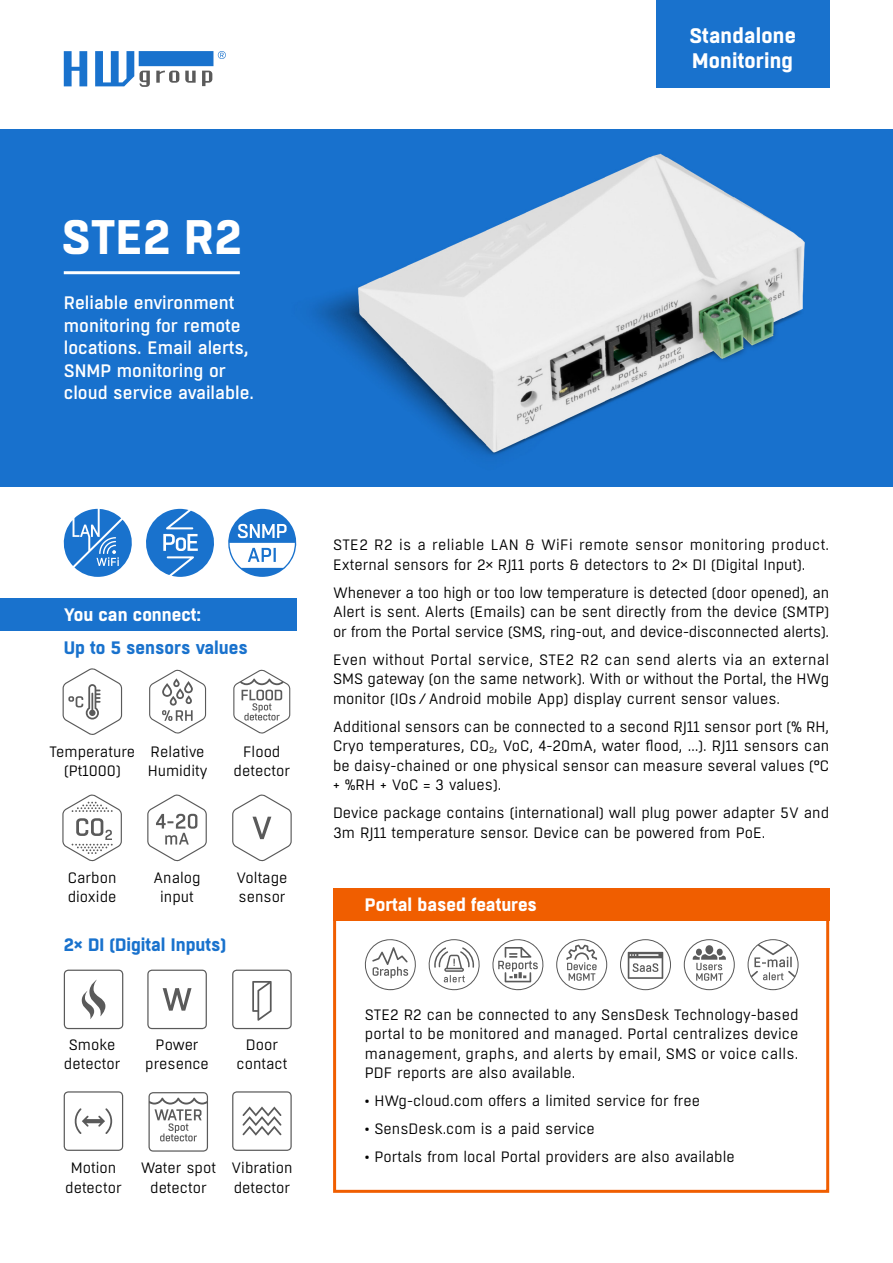
<style>
.page{position:relative;width:893px;height:1263px;background:#fff}
.page>*{position:absolute;margin:0;border:0;box-sizing:border-box;transform-origin:0 0}
.t1{font:700 48.3px "Boxed";color:#fff}
.t2{font:700 21px/24.8px "Boxed";letter-spacing:.01em;color:#fff}
.t3{font:500 18px/22.5px "Boxed";color:#fff}
.t4{font:700 18px "Boxed";color:#1972cd}
.t5{font:700 18px "Boxed";color:#fff}
.t6{font:15px/19.5px "Boxed";color:#000;text-align:center}
</style>
<div class="page">
<img style="left:0;top:130px;width:893px;height:357px">
<svg style="left:64px;top:51px;width:162px;height:36px"></svg>
<hr style="left:64px;top:271px;width:176px;height:3px;background:#fff">
<div style="left:656px;top:0;width:173px;height:88px;background:#1972cd"></div>
<div style="left:0;top:599px;width:296px;height:32px;background:#1972cd"></div>
<svg style="left:232px;top:794px;width:60px;height:67px"></svg>
<svg style="left:63px;top:668px;width:59px;height:67px"></svg>
<svg style="left:64px;top:969px;width:59px;height:60px"></svg>
<svg style="left:232px;top:969px;width:60px;height:60px"></svg>
<svg style="left:147px;top:969px;width:60px;height:60px"></svg>
<svg style="left:62px;top:794px;width:60px;height:67px"></svg>
<svg style="left:64px;top:1091px;width:59px;height:60px"></svg>
<svg style="left:148px;top:1092px;width:60px;height:60px"></svg>
<svg style="left:232px;top:1091px;width:60px;height:60px"></svg>
<svg style="left:149px;top:670px;width:57px;height:63px"></svg>
<svg style="left:233px;top:670px;width:57px;height:63px"></svg>
<svg style="left:147px;top:794px;width:60px;height:67px"></svg>
<div style="left:333px;top:912px;width:496px;height:281px;border:3px solid #f05e00"></div>
<div style="left:333px;top:888px;width:496px;height:33px;background:#f05e00"></div>
<svg style="left:556px;top:939px;width:51px;height:51px"></svg>
<svg style="left:364px;top:939px;width:52px;height:52px"></svg>
<svg style="left:492px;top:939px;width:52px;height:52px"></svg>
<svg style="left:428px;top:939px;width:52px;height:51px"></svg>
<svg style="left:620px;top:939px;width:51px;height:51px"></svg>
<svg style="left:684px;top:939px;width:51px;height:51px"></svg>
<svg style="left:747px;top:939px;width:52px;height:51px"></svg>
<svg style="left:63px;top:509px;width:69px;height:68px"></svg>
<svg style="left:228px;top:509px;width:69px;height:68px"></svg>
<svg style="left:146px;top:509px;width:68px;height:68px"></svg>
<h2 class="t2" style="left:689px;top:25px;width:108px">Standalone<br>Monitoring</h2>
<h1 class="t1" style="left:62px;top:204px;width:181px">STE2 R2</h1>
<p class="t3" style="left:64px;top:292px;width:192px">Reliable environment monitoring for remote locations. Email alerts,<br>SNMP monitoring or cloud service available.</p>
<p class="t5" style="left:64px;top:602px;width:139px">You can connect:</p>
<p class="t4" style="left:64px;top:635px;width:186px">Up to 5 sensors values</p>
<p class="t6" style="left:50px;top:742px;width:87px">Temperature (Pt1000)</p>
<p class="t6" style="left:148px;top:742px;width:61px;text-align:left">Relative<br>Humidity</p>
<p class="t6" style="left:234px;top:742px;width:58px">Flood detector</p>
<p class="t6" style="left:68px;top:868px;width:50px;text-align:left">Carbon dioxide</p>
<p class="t6" style="left:153px;top:868px;width:49px">Analog input</p>
<p class="t6" style="left:237px;top:868px;width:52px;text-align:left">Voltage sensor</p>
<p class="t4" style="left:64px;top:933px;width:164px">2× DI (Digital Inputs)</p>
<p class="t6" style="left:64px;top:1035px;width:58px">Smoke detector</p>
<p class="t6" style="left:237px;top:1035px;width:52px">Door contact</p>
<p class="t6" style="left:145px;top:1035px;width:65px">Power presence</p>
<p class="t6" style="left:65px;top:1158px;width:58px">Motion detector</p>
<p class="t6" style="left:141px;top:1158px;width:77px">Water spot detector</p>
<p class="t6" style="left:231px;top:1158px;width:62px;text-align:left">Vibration detector</p>
<p class="t6" style="left:333px;top:535px;width:498px;text-align:left">STE2 R2 is a reliable LAN &amp; WiFi remote sensor monitoring product.<br>External sensors for 2× RJ11 ports &amp; detectors to 2× DI (Digital Input).</p>
<p class="t6" style="left:333px;top:583px;width:498px;text-align:justify">Whenever a too high or too low temperature is detected (door opened), an Alert is sent. Alerts (Emails) can be sent directly from the device (SMTP) or from the Portal service (SMS, ring-out, and device-disconnected alerts).</p>
<p class="t6" style="left:333px;top:650px;width:498px;text-align:justify">Even without Portal service, STE2 R2 can send alerts via an external SMS gateway (on the same network). With or without the Portal, the HWg monitor (IOs/Android mobile App) display current sensor values.</p>
<p class="t6" style="left:333px;top:717px;width:498px;text-align:justify">Additional sensors can be connected to a second RJ11 sensor port (% RH, Cryo temperatures, CO<sub>2</sub>, VoC, 4-20mA, water flood, …). RJ11 sensors can be daisy-chained or one physical sensor can measure several values (°C + %RH + VoC = 3 values).</p>
<p class="t6" style="left:333px;top:803px;width:498px;text-align:left">Device package contains (international) wall plug power adapter 5V and<br>3m RJ11 temperature sensor. Device can be powered from PoE.</p>
<p class="t5" style="left:365px;top:893px;width:174px">Portal based features</p>
<p class="t6" style="left:365px;top:1005px;width:435px;text-align:justify">STE2 R2 can be connected to any SensDesk Technology-based portal to be monitored and managed. Portal centralizes device management, graphs, and alerts by email, SMS or voice calls.<br>PDF reports are also available.</p>
<p class="t6" style="left:365px;top:1091px;width:337px">• HWg-cloud.com offers a limited service for free</p>
<p class="t6" style="left:365px;top:1119px;width:232px">• SensDesk.com is a paid service</p>
<p class="t6" style="left:365px;top:1147px;width:371px">• Portals from local Portal providers are also available</p>
</div>
